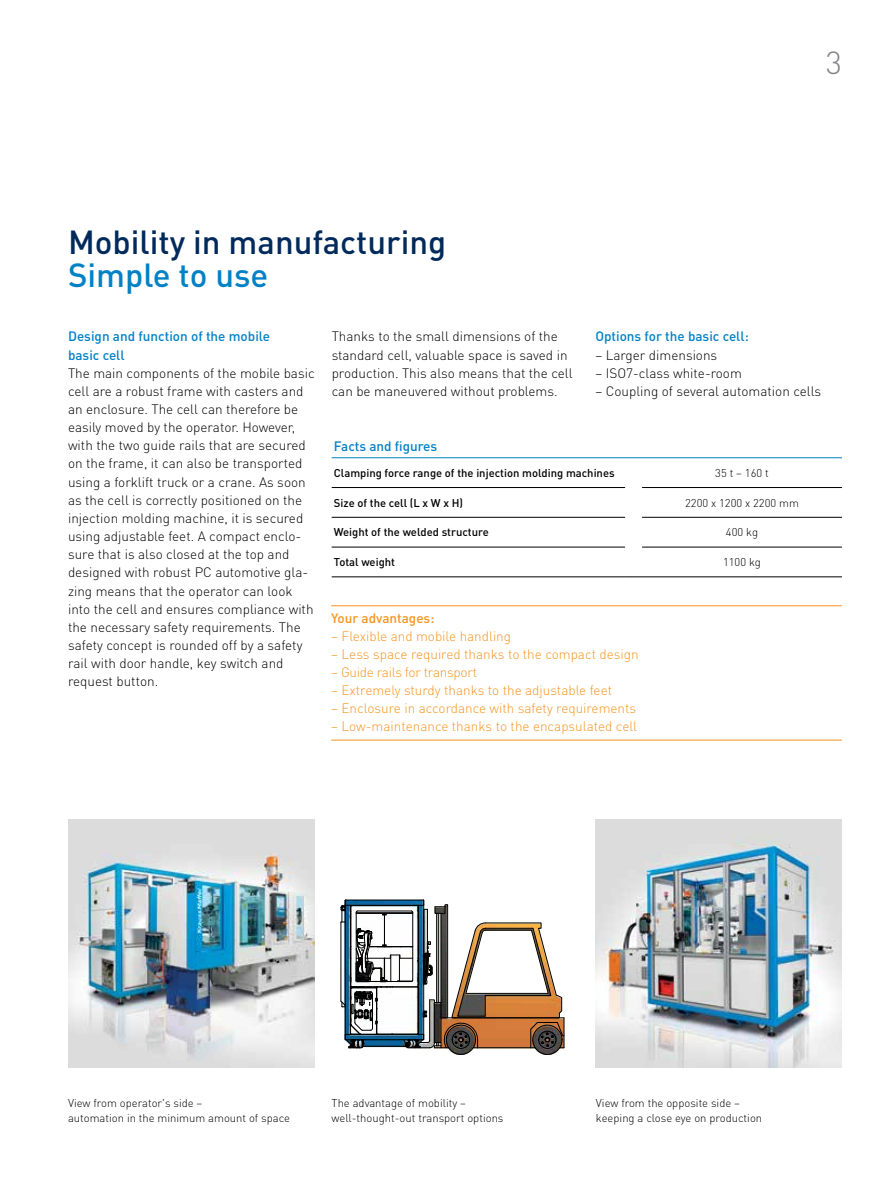
<style>
.page{position:relative;width:893px;height:1191px;background:#fff}
.page>*{position:absolute;margin:0;border:0;box-sizing:border-box;transform-origin:0 0}
.t1{font:500 33px "DIN Pro";color:#002a5c}
.t2{font:500 33px "DIN Pro";color:#0081c6}
.t3{font:300 31.5px "DIN Pro";color:#808285}
.t4{font:300 13.5px/18.1px "DIN Pro";color:#000}
.t5{font:300 13.5px "DIN Pro";color:#f7941e}
.t6{font:500 13.5px/18.1px "DIN Pro";color:#0081c6}
.t7{font:300 13.5px "DIN Pro";letter-spacing:-.02em;color:#f7941e}
.t8{font:500 13.5px "DIN Pro";color:#f7941e}
.t9{font:300 11.25px/15px "DIN Pro";color:#000}
.t10{font:500 11.25px "DIN Pro";color:#000}
</style>
<div class="page">
<hr style="left:331px;top:605px;width:511px;height:1px;background:#f7941e">
<hr style="left:331px;top:739px;width:511px;height:1px;background:#f7941e">
<hr style="left:332px;top:487px;width:293px;height:1px;background:#000">
<hr style="left:642px;top:487px;width:200px;height:1px;background:#000">
<hr style="left:332px;top:517px;width:293px;height:1px;background:#000">
<hr style="left:642px;top:517px;width:200px;height:1px;background:#000">
<hr style="left:332px;top:547px;width:293px;height:1px;background:#000">
<hr style="left:642px;top:547px;width:200px;height:1px;background:#000">
<hr style="left:332px;top:576px;width:293px;height:1px;background:#000">
<svg style="left:625px;top:576px;width:17px;height:1px"></svg>
<hr style="left:642px;top:576px;width:200px;height:1px;background:#000">
<hr style="left:332px;top:457px;width:293px;height:1px;background:#0081c6">
<svg style="left:625px;top:457px;width:17px;height:1px"></svg>
<hr style="left:642px;top:457px;width:200px;height:1px;background:#0081c6">
<img style="left:68px;top:820px;width:247px;height:247px">
<img style="left:595px;top:820px;width:247px;height:247px">
<img style="left:340px;top:899px;width:225px;height:156px">
<h2 class="t3" style="left:826px;top:41px;width:18px">3</h2>
<h1 class="t1" style="left:68px;top:220px;width:380px">Mobility in manufacturing</h1>
<h1 class="t2" style="left:68px;top:253px;width:202px">Simple to use</h1>
<p class="t6" style="left:68px;top:327px;width:204px">Design and function of the mobile basic cell</p>
<p class="t4" style="left:68px;top:363px;width:248px">The main components of the mobile basic cell are a robust frame with casters and an enclosure. The cell can therefore be easily moved by the operator. However, with the two guide rails that are secured on the frame, it can also be transported using a forklift truck or a crane. As soon as the cell is correctly positioned on the injection molding machine, it is secured using adjustable feet. A compact enclo&shy;sure that is also closed at the top and designed with robust PC automotive gla&shy;zing means that the operator can look into the cell and ensures compliance with the necessary safety requirements. The safety concept is rounded off by a safety rail with door handle, key switch and request button.</p>
<p class="t4" style="left:332px;top:327px;width:242px">Thanks to the small dimensions of the standard cell, valuable space is saved in production. This also means that the cell can be maneuvered without problems.</p>
<p class="t6" style="left:595px;top:327px;width:155px">Options for the basic cell:</p>
<p class="t4" style="left:595px;top:345px;width:123px">– Larger dimensions</p>
<p class="t4" style="left:595px;top:363px;width:148px">– ISO7-class white-room</p>
<p class="t4" style="left:595px;top:381px;width:227px">– Coupling of several automation cells</p>
<p class="t6" style="left:334px;top:436px;width:105px">Facts and figures</p>
<p class="t10" style="left:334px;top:465px;width:282px">Clamping force range of the injection molding machines</p>
<p class="t9" style="left:715px;top:465px;width:55px">35 t – 160 t</p>
<p class="t10" style="left:334px;top:495px;width:131px">Size of the cell (L x W x H)</p>
<p class="t9" style="left:685px;top:494px;width:115px">2200 x 1200 x 2200 mm</p>
<p class="t10" style="left:334px;top:525px;width:156px">Weight of the welded structure</p>
<p class="t9" style="left:726px;top:524px;width:34px">400 kg</p>
<p class="t10" style="left:334px;top:554px;width:63px">Total weight</p>
<p class="t9" style="left:723px;top:554px;width:39px">1100 kg</p>
<p class="t8" style="left:331px;top:609px;width:105px">Your advantages:</p>
<p class="t5" style="left:331px;top:627px;width:181px">– Flexible and mobile handling</p>
<p class="t5" style="left:331px;top:645px;width:309px">– Less space required thanks to the compact design</p>
<p class="t7" style="left:331px;top:663px;width:147px">– Guide rails for transport</p>
<p class="t5" style="left:331px;top:681px;width:282px">– Extremely sturdy thanks to the adjustable feet</p>
<p class="t5" style="left:331px;top:699px;width:307px">– Enclosure in accordance with safety requirements</p>
<p class="t5" style="left:331px;top:717px;width:307px">– Low-maintenance thanks to the encapsulated cell</p>
<p class="t9" style="left:68px;top:1094px;width:223px">View from operator's side –<br>automation in the minimum amount of space</p>
<p class="t9" style="left:596px;top:1094px;width:168px">View from the opposite side – keeping a close eye on production</p>
<p class="t9" style="left:332px;top:1094px;width:173px">The advantage of mobility – well-thought-out transport options</p>
</div>
